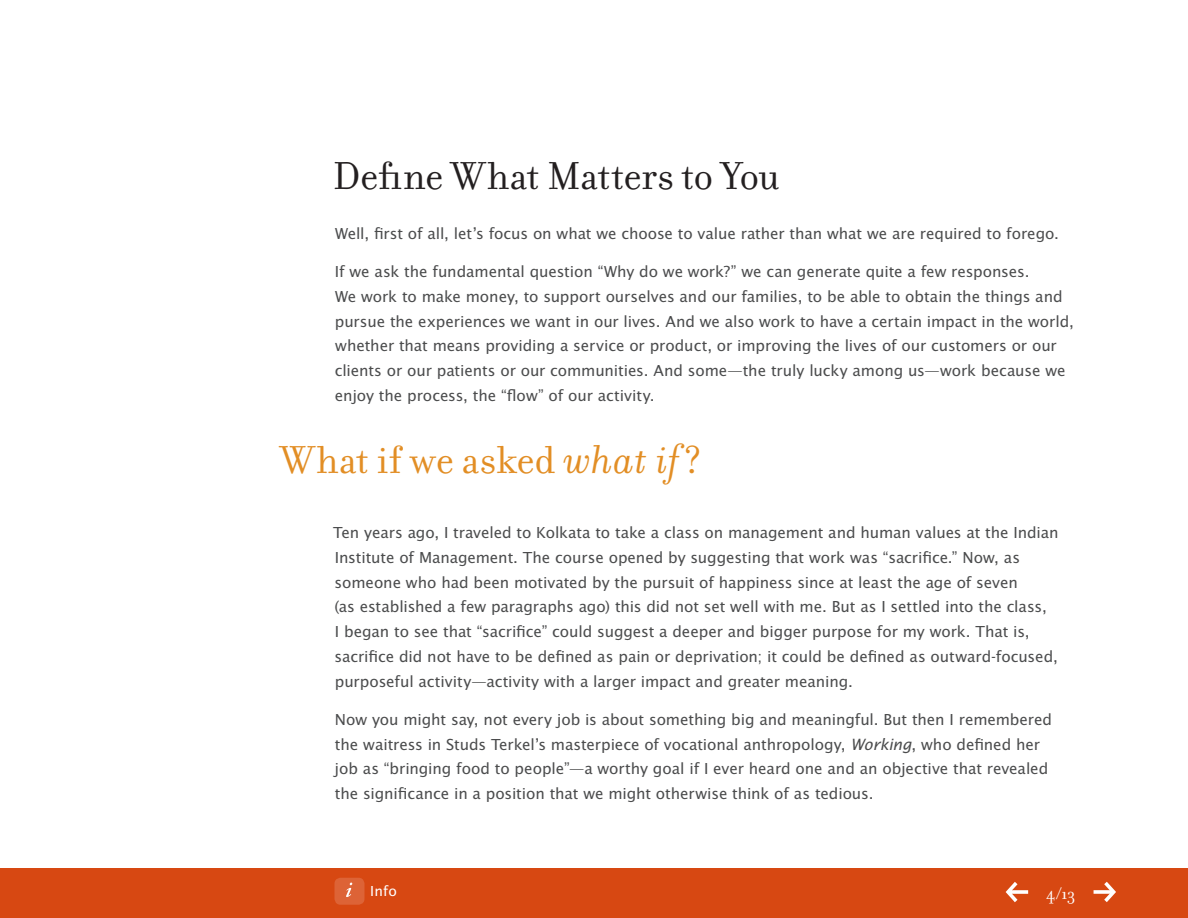
<style>
.page{position:relative;width:1188px;height:918px;background:#fff}
.page>*{position:absolute;margin:0;border:0;box-sizing:border-box;transform-origin:0 0}
.t1{font:42px "Filosofia OT";letter-spacing:-.01em;color:#231f20}
.t2{font:42px "Filosofia OT";color:#e28e25}
.t3{font:18px "Filosofia OT";color:#fff}
.t4{font:16.5px/24.8px "Lucida Sans EFOP";letter-spacing:-.005em;color:#4b4c4d}
.t5{font:15px "Lucida Sans EFOP";color:#fff}
.s1{font-style:italic;font-size:43.5px}
.s2{font-style:italic;font-size:16.8px}
</style>
<div class="page">
<div style="left:0;top:869px;width:1188px;height:49px;background:#d74812"></div>
<div style="left:334px;top:878px;width:30px;height:27px;background:#dd6336;border-radius:6px"></div>
<svg style="left:346px;top:883px;width:6px;height:14px"></svg>
<svg style="left:1006px;top:882px;width:22px;height:20px"></svg>
<svg style="left:1094px;top:882px;width:22px;height:20px"></svg>
<h1 class="t1" style="left:333px;top:153px;width:448px">Define What Matters to You</h1>
<p class="t4" style="left:335px;top:222px;width:726px">Well, first of all, let’s focus on what we choose to value rather than what we are required to forego.</p>
<p class="t4" style="left:335px;top:260px;width:741px">If we ask the fundamental question “Why do we work?” we can generate quite a few responses.<br>We work to make money, to support ourselves and our families, to be able to obtain the things and pursue the experiences we want in our lives. And we also work to have a certain impact in the world, whether that means providing a service or product, or improving the lives of our customers or our clients or our patients or our communities. And some—the truly lucky among us—work because we enjoy the process, the “flow” of our activity.</p>
<h1 class="t2" style="left:280px;top:437px;width:424px">What if we asked <span class="s1">what if</span>?</h1>
<p class="t4" style="left:333px;top:521px;width:727px">Ten years ago, I traveled to Kolkata to take a class on management and human values at the Indian Institute of Management. The course opened by suggesting that work was “sacrifice.” Now, as someone who had been motivated by the pursuit of happiness since at least the age of seven<br>(as established a few paragraphs ago) this did not set well with me. But as I settled into the class,<br>I began to see that “sacrifice” could suggest a deeper and bigger purpose for my work. That is, sacrifice did not have to be defined as pain or deprivation; it could be defined as outward-focused, purposeful activity—activity with a larger impact and greater meaning.</p>
<p class="t4" style="left:335px;top:708px;width:719px">Now you might say, not every job is about something big and meaningful. But then I remembered the waitress in Studs Terkel’s masterpiece of vocational anthropology, <span class="s2">Working</span>, who defined her job as “bringing food to people”—a worthy goal if I ever heard one and an objective that revealed the significance in a position that we might otherwise think of as tedious.</p>
<p class="t5" style="left:370px;top:883px;width:28px">Info</p>
<p class="t3" style="left:1046px;top:884px;width:31px">4/13</p>
</div>
